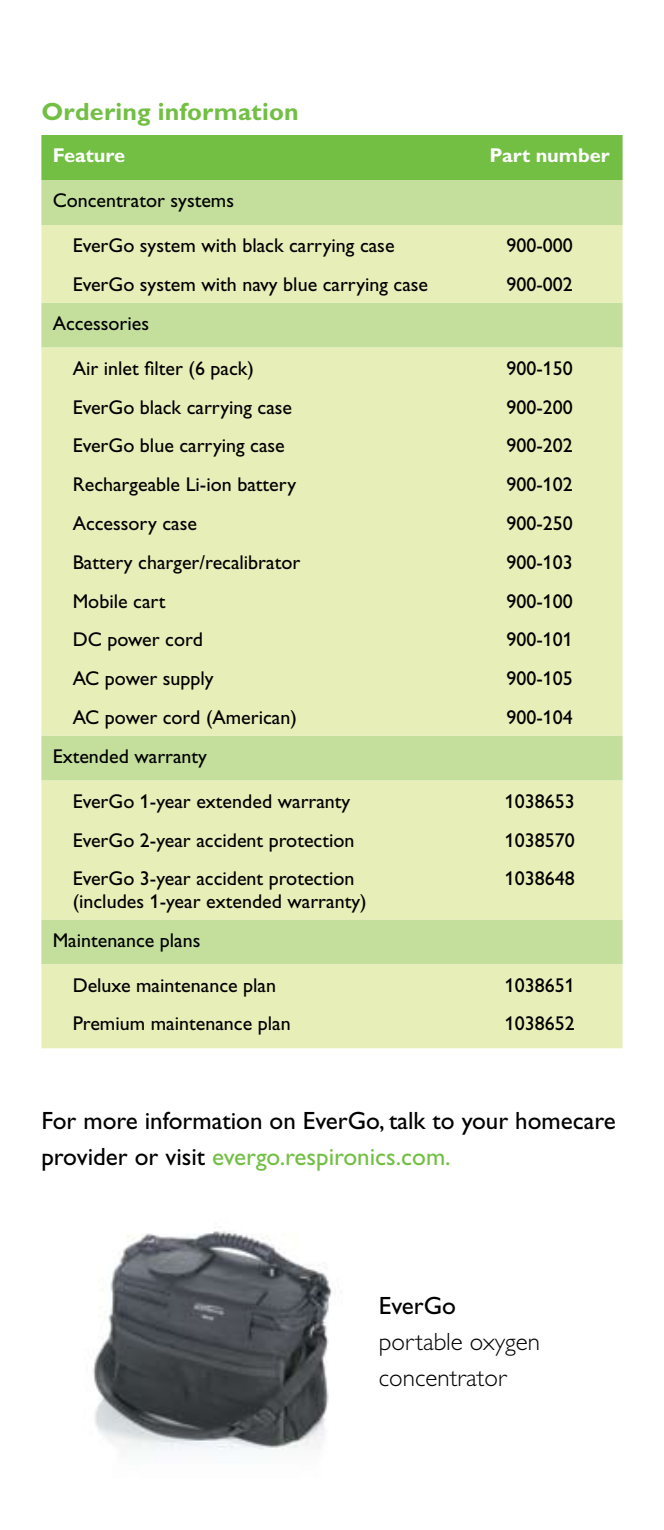
<style>
.page{position:relative;width:664px;height:1530px;background:#fff}
.page>*{position:absolute;margin:0;border:0;box-sizing:border-box;transform-origin:0 0}
.t1{font:25px/36.2px "Gill Alt One";color:#000}
.t2{font:300 25px/36.2px "Gill Alt One";color:#000}
.t3{font:700 25px "Gill Alt One";letter-spacing:.01em;color:#72bf44}
.t4{font:20px/22.5px "Gill Alt One";color:#000}
.t5{font:700 20px "Gill Alt One";color:#fff}
.s1{color:#72bf44}
</style>
<div class="page">
<img style="left:93px;top:1231px;width:239px;height:219px">
<div style="left:41px;top:135px;width:581px;height:45px;background:#72bf44"></div>
<div style="left:41px;top:180px;width:581px;height:45px;background:#c4df9b"></div>
<svg style="left:41px;top:225px;width:581px;height:823px;background:#e1ebb3"></svg>
<p class="t3" style="left:41px;top:97px;width:259px">Ordering information</p>
<p class="t5" style="left:53px;top:144px;width:74px">Feature</p>
<p class="t5" style="left:489px;top:144px;width:122px">Part number</p>
<p class="t4" style="left:53px;top:189px;width:183px">Concentrator systems</p>
<p class="t4" style="left:73px;top:234px;width:323px">EverGo system with black carrying case</p>
<p class="t4" style="left:506px;top:234px;width:68px">900-000</p>
<p class="t4" style="left:73px;top:273px;width:357px">EverGo system with navy blue carrying case</p>
<p class="t4" style="left:506px;top:273px;width:68px">900-002</p>
<p class="t4" style="left:53px;top:312px;width:98px">Accessories</p>
<p class="t4" style="left:73px;top:357px;width:183px">Air inlet filter (6 pack)</p>
<p class="t4" style="left:506px;top:357px;width:68px">900-150</p>
<p class="t4" style="left:73px;top:395px;width:221px">EverGo black carrying case</p>
<p class="t4" style="left:506px;top:395px;width:68px">900-200</p>
<p class="t4" style="left:73px;top:434px;width:214px">EverGo blue carrying case</p>
<p class="t4" style="left:506px;top:434px;width:68px">900-202</p>
<p class="t4" style="left:73px;top:473px;width:225px">Rechargeable Li-ion battery</p>
<p class="t4" style="left:506px;top:473px;width:68px">900-102</p>
<p class="t4" style="left:73px;top:512px;width:126px">Accessory case</p>
<p class="t4" style="left:506px;top:512px;width:68px">900-250</p>
<p class="t4" style="left:73px;top:551px;width:229px">Battery charger/recalibrator</p>
<p class="t4" style="left:506px;top:551px;width:68px">900-103</p>
<p class="t4" style="left:73px;top:589px;width:94px">Mobile cart</p>
<p class="t4" style="left:506px;top:589px;width:68px">900-100</p>
<p class="t4" style="left:73px;top:628px;width:132px">DC power cord</p>
<p class="t4" style="left:506px;top:628px;width:68px">900-101</p>
<p class="t4" style="left:73px;top:667px;width:142px">AC power supply</p>
<p class="t4" style="left:506px;top:667px;width:68px">900-105</p>
<p class="t4" style="left:73px;top:706px;width:226px">AC power cord (American)</p>
<p class="t4" style="left:506px;top:706px;width:68px">900-104</p>
<p class="t4" style="left:53px;top:745px;width:156px">Extended warranty</p>
<p class="t4" style="left:73px;top:790px;width:279px">EverGo 1-year extended warranty</p>
<p class="t4" style="left:505px;top:790px;width:71px">1038653</p>
<p class="t4" style="left:73px;top:828px;width:283px">EverGo 2-year accident protection</p>
<p class="t4" style="left:505px;top:828px;width:71px">1038570</p>
<p class="t4" style="left:73px;top:867px;width:295px">EverGo 3-year accident protection (includes 1-year extended warranty)</p>
<p class="t4" style="left:505px;top:867px;width:71px">1038648</p>
<p class="t4" style="left:53px;top:929px;width:149px">Maintenance plans</p>
<p class="t4" style="left:73px;top:974px;width:205px">Deluxe maintenance plan</p>
<p class="t4" style="left:505px;top:974px;width:71px">1038651</p>
<p class="t4" style="left:73px;top:1012px;width:220px">Premium maintenance plan</p>
<p class="t4" style="left:505px;top:1012px;width:71px">1038652</p>
<p class="t1" style="left:41px;top:1102px;width:576px">For more information on EverGo, talk to your homecare provider or visit <span class="s1">evergo.respironics.com.</span></p>
<p class="t1" style="left:379px;top:1287px;width:79px">EverGo</p>
<p class="t2" style="left:379px;top:1323px;width:163px">portable oxygen concentrator</p>
</div>
